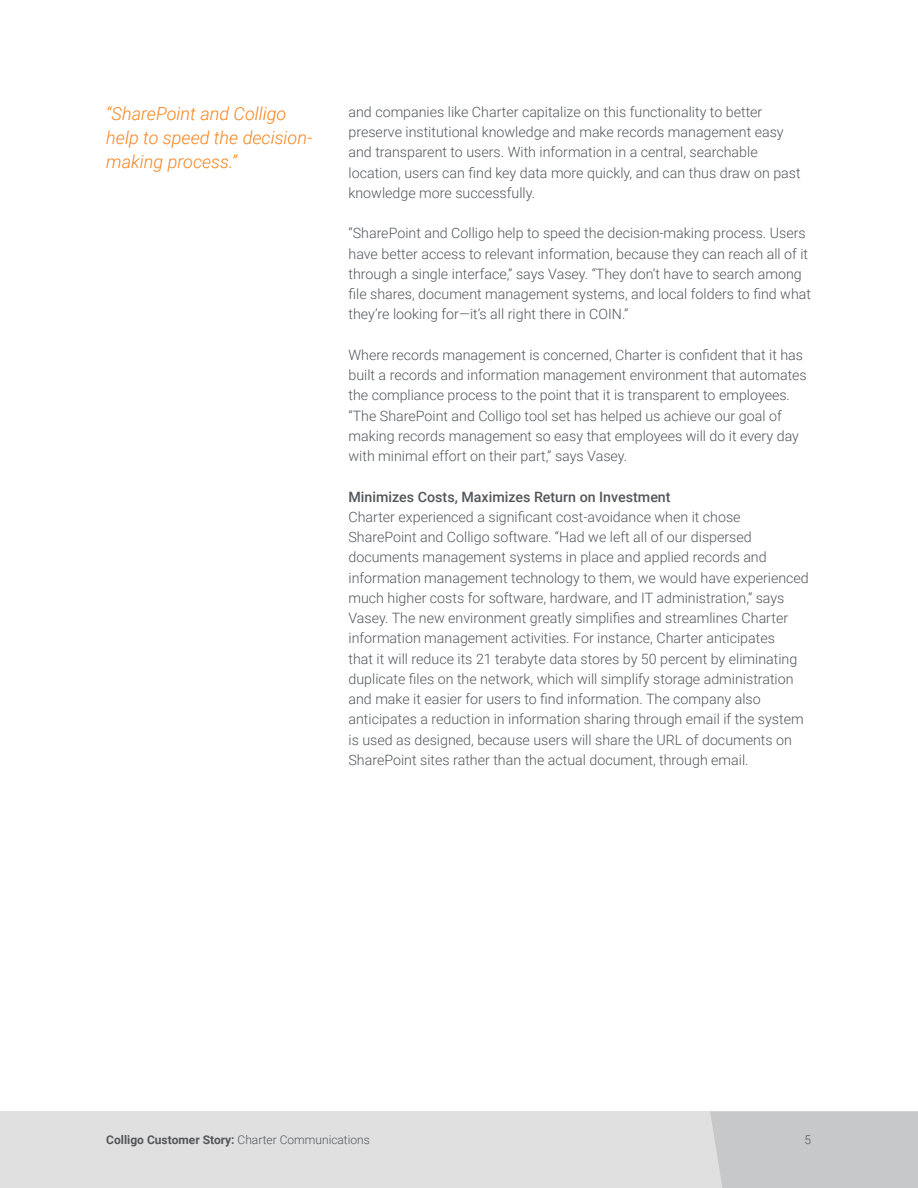
<style>
.page{position:relative;width:918px;height:1188px;background:#fff}
.page>*{position:absolute;margin:0;border:0;box-sizing:border-box;transform-origin:0 0}
.t1{font:italic 300 18px/24px "Roboto";color:#f6841f}
.t2{font:300 14.25px/20.2px "Roboto";color:#53575a}
.t3{font:500 14.25px "Roboto";color:#53575a}
.t4{font:700 12px "Roboto";color:#53575a}
.t5{font:300 12px "Roboto";color:#53575a}
.s1{font-weight:300}
</style>
<div class="page">
<div style="left:0;top:1111px;width:918px;height:77px;background:#e0e0e1"></div>
<div style="left:710px;top:1111px;width:208px;height:77px;background:#c6c8c9"></div>
<p class="t1" style="left:106px;top:103px;width:207px">“SharePoint and Colligo help to speed the decision&shy;making process.”</p>
<p class="t2" style="left:349px;top:103px;width:454px">and companies like Charter capitalize on this functionality to better preserve institutional knowledge and make records management easy and transparent to users. With information in a central, searchable location, users can find key data more quickly, and can thus draw on past knowledge more successfully.</p>
<p class="t2" style="left:349px;top:224px;width:464px">“SharePoint and Colligo help to speed the decision-making process. Users have better access to relevant information, because they can reach all of it through a single interface,” says Vasey. “They don’t have to search among file shares, document management systems, and local folders to find what they’re looking for—it’s all right there in COIN.”</p>
<p class="t2" style="left:349px;top:344px;width:460px">Where records management is concerned, Charter is confident that it has built a records and information management environment that automates the compliance process to the point that it is transparent to employees. “The SharePoint and Colligo tool set has helped us achieve our goal of making records management so easy that employees will do it every day with minimal effort on their part,” says Vasey.</p>
<p class="t3" style="left:349px;top:487px;width:324px">Minimizes Costs, Maximizes Return on Investment</p>
<p class="t2" style="left:349px;top:506px;width:462px">Charter experienced a significant cost-avoidance when it chose SharePoint and Colligo software. “Had we left all of our dispersed documents management systems in place and applied records and information management technology to them, we would have experienced much higher costs for software, hardware, and IT administration,” says Vasey. The new environment greatly simplifies and streamlines Charter information management activities. For instance, Charter anticipates<br>that it will reduce its 21 terabyte data stores by 50 percent by eliminating duplicate files on the network, which will simplify storage administration and make it easier for users to find information. The company also anticipates a reduction in information sharing through email if the system is used as designed, because users will share the URL of documents on SharePoint sites rather than the actual document, through email.</p>
<p class="t4" style="left:106px;top:1135px;width:265px">Colligo Customer Story: <span class="s1">Charter Communications</span></p>
<p class="t5" style="left:805px;top:1135px;width:8px">5</p>
</div>
